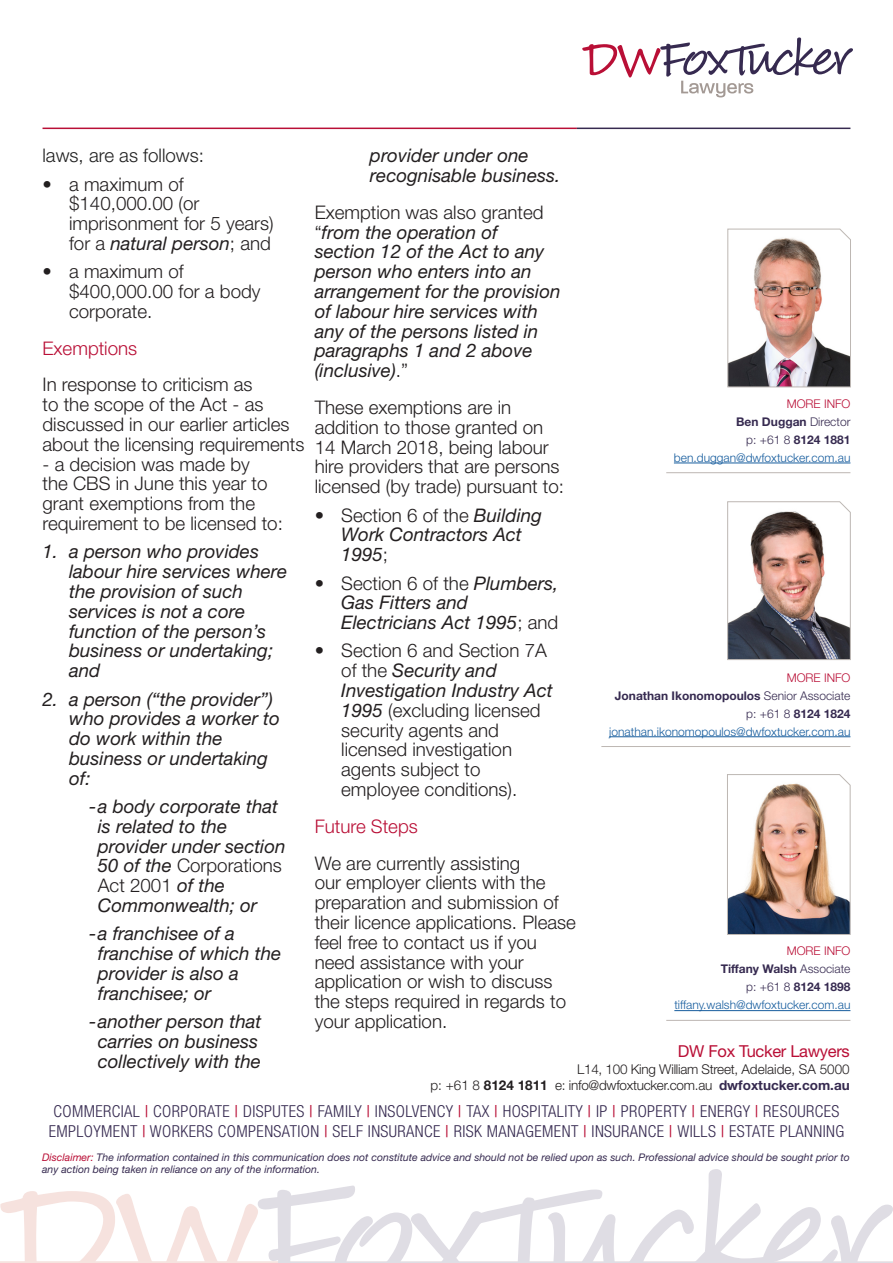
<style>
.page{position:relative;width:893px;height:1263px;background:#fff}
.page>*{position:absolute;margin:0;border:0;box-sizing:border-box;transform-origin:0 0}
.t1{font:300 18.75px/19.8px "Helvetica Neue LT Std";color:#231f20}
.Dash_Points{font:italic 18.75px/19.8px "Helvetica Neue LT Std";color:#231f20}
.t2{font:300 18.75px "Helvetica Neue LT Std";color:#b90f36}
.t3{font:300 18.75px "Helvetica Neue LT Std";color:#212121}
.t4{font:300 condensed 16.5px "Helvetica Neue LT Std";letter-spacing:.025em;color:#362a50}
.t5{font:16.5px "Helvetica Neue LT Std";letter-spacing:-.02em;color:#b90f36}
.t6{font:300 13.5px "Helvetica Neue LT Std";letter-spacing:-.02em;color:#231f20}
.t7{font:300 12px/18px "Helvetica Neue LT Std";color:#175d9e;text-align:right}
.t8{font:italic 10.5px/12.6px "Helvetica Neue LT Std";color:#362a50}
.s1{font-weight:400;font-style:italic}
.s2{font-weight:300;font-style:normal}
.s3{color:#b90f36}
.s4{font-weight:700;color:#362a50}
.s5{color:#362a50}
.s6{font-weight:700}
.s7{font-weight:400;color:#b90f36}
</style>
<div class="page">
<svg style="left:0;top:1169px;width:893px;height:94px"></svg>
<hr style="left:666px;top:472px;width:184px;height:1px;background:#bdb7b3">
<hr style="left:674px;top:463px;width:176px;height:1px;background:#175d9e">
<img style="left:727px;top:228px;width:124px;height:160px">
<svg style="left:582px;top:37px;width:271px;height:60px"></svg>
<hr style="left:43px;top:128px;width:534px;height:1px;background:#b90f36">
<hr style="left:577px;top:128px;width:273px;height:1px;background:#362a50">
<hr style="left:601px;top:746px;width:249px;height:1px;background:#bdb7b3">
<hr style="left:609px;top:736px;width:241px;height:1px;background:#175d9e">
<hr style="left:666px;top:1020px;width:184px;height:1px;background:#bdb7b3">
<hr style="left:674px;top:1010px;width:176px;height:1px;background:#175d9e">
<img style="left:727px;top:774px;width:124px;height:161px">
<img style="left:727px;top:501px;width:124px;height:159px">
<p class="t3" style="left:43px;top:144px;width:163px">laws, are as follows:</p>
<p class="t1" style="left:69px;top:174px;width:206px;text-indent:-27px">• a maximum of $140,000.00 (or imprisonment for 5 years) for a <span class="s1">natural person</span>; and</p>
<p class="t1" style="left:69px;top:261px;width:193px;text-indent:-27px">• a maximum of $400,000.00 for a body corporate.</p>
<p class="t2" style="left:43px;top:336px;width:96px">Exemptions</p>
<p class="t1" style="left:43px;top:374px;width:263px">In response to criticism as<br>to the scope of the Act - as discussed in our earlier articles about the licensing requirements</p>
<p class="t1" style="left:43px;top:454px;width:242px">- a decision was made by<br>the CBS in June this year to grant exemptions from the requirement to be licensed to:</p>
<p class="Dash_Points" style="left:69px;top:541px;width:220px;text-indent:-27px">1. a person who provides labour hire services where the provision of such services is not a core function of the person’s business or undertaking; and</p>
<p class="Dash_Points" style="left:69px;top:689px;width:212px;text-indent:-27px">2. a person (“the provider”) who provides a worker to do work within the business or undertaking of:</p>
<p class="Dash_Points" style="left:98px;top:796px;width:189px;text-indent:-9px">-a body corporate that is related to the provider under section<br>50 of the <span class="s2">Corporations<br>Act 2001</span> of the<br>Commonwealth; or</p>
<p class="Dash_Points" style="left:98px;top:923px;width:185px;text-indent:-9px">-a franchisee of a franchise of which the provider is also a franchisee; or</p>
<p class="Dash_Points" style="left:89px;top:1011px;width:174px;text-align:center">-another person that carries on business collectively with the</p>
<p class="Dash_Points" style="left:370px;top:145px;width:192px">provider under one recognisable business.</p>
<p class="Dash_Points" style="left:315px;top:202px;width:247px"><span class="s2">Exemption was also granted “</span>from the operation of section 12 of the Act to any person who enters into an arrangement for the provision of labour hire services with any of the persons listed in paragraphs 1 and 2 above (inclusive)<span class="s2">.”</span></p>
<p class="t1" style="left:315px;top:397px;width:251px">These exemptions are in addition to those granted on<br>14 March 2018, being labour hire providers that are persons licensed (by trade) pursuant to:</p>
<p class="Dash_Points" style="left:341px;top:505px;width:202px;text-indent:-27px"><span class="s2">• Section 6 of the</span> Building<br>Work Contractors Act<br>1995<span class="s2">;</span></p>
<p class="Dash_Points" style="left:341px;top:573px;width:219px;text-indent:-27px"><span class="s2">• Section 6 of the</span> Plumbers,<br>Gas Fitters and<br>Electricians Act 1995<span class="s2">; and</span></p>
<p class="t1" style="left:341px;top:640px;width:213px;text-indent:-27px">• Section 6 and Section 7A of the <span class="s1">Security and<br>Investigation Industry Act<br>1995</span> (excluding licensed security agents and licensed investigation agents subject to employee conditions).</p>
<p class="t2" style="left:315px;top:815px;width:105px">Future Steps</p>
<p class="t1" style="left:315px;top:853px;width:263px">We are currently assisting<br>our employer clients with the preparation and submission of their licence applications. Please feel free to contact us if you need assistance with your application or wish to discuss the steps required in regards to your application.</p>
<p class="t7" style="left:674px;top:394px;width:178px"><span class="s3">MORE INFO<br></span><span class="s4">Ben Duggan</span> <span class="s5">Director<br>p: +61 8</span> <span class="s4">8124 1881 </span>ben.duggan@dwfoxtucker.com.au</p>
<p class="t7" style="left:609px;top:668px;width:243px"><span class="s3">MORE INFO<br></span><span class="s4">Jonathan Ikonomopoulos</span> <span class="s5">Senior Associate p: +61 8</span> <span class="s4">8124 1824 </span>jonathan.ikonomopoulos@dwfoxtucker.com.au</p>
<p class="t7" style="left:674px;top:942px;width:178px"><span class="s3">MORE INFO<br></span><span class="s4">Tiffany Walsh</span> <span class="s5">Associate<br>p: +61 8</span> <span class="s4">8124 1898 </span>tiffany.walsh@dwfoxtucker.com.au</p>
<p class="t5" style="left:678px;top:1041px;width:173px">DW Fox Tucker Lawyers</p>
<p class="t6" style="left:577px;top:1061px;width:274px">L14, 100 King William Street, Adelaide, SA 5000</p>
<p class="t6" style="left:430px;top:1077px;width:421px">p: +61 8 <span class="s6">8124 1811</span> e: info@dwfoxtucker.com.au <span class="s4">dwfoxtucker.com.au</span></p>
<p class="t4" style="left:53px;top:1102px;width:788px">COMMERCIAL <span class="s7">|</span> CORPORATE <span class="s7">|</span> DISPUTES <span class="s7">|</span> FAMILY <span class="s7">|</span> INSOLVENCY <span class="s7">|</span> TAX <span class="s7">|</span> HOSPITALITY <span class="s7">|</span> IP <span class="s7">|</span> PROPERTY <span class="s7">|</span> ENERGY <span class="s7">|</span> RESOURCES</p>
<p class="t4" style="left:49px;top:1121px;width:797px">EMPLOYMENT <span class="s7">|</span> WORKERS COMPENSATION <span class="s7">|</span> SELF INSURANCE <span class="s7">|</span> RISK MANAGEMENT <span class="s7">|</span> INSURANCE <span class="s7">|</span> WILLS <span class="s7">|</span> ESTATE PLANNING</p>
<p class="t8" style="left:42px;top:1150px;width:809px"><span class="s3">Disclaimer:</span> The information contained in this communication does not constitute advice and should not be relied upon as such. Professional advice should be sought prior to any action being taken in reliance on any of the information.</p>
</div>
